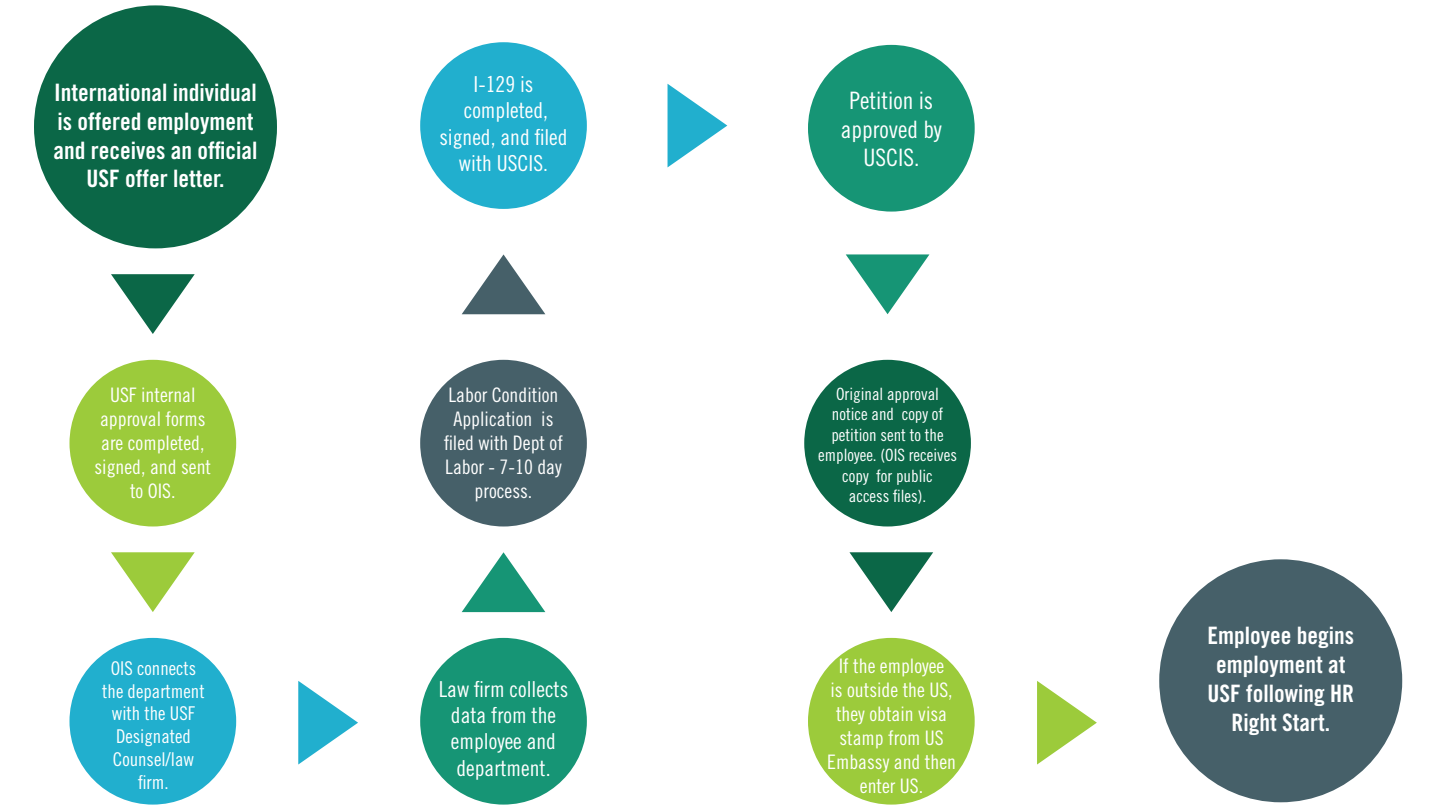
<style>
.page{position:relative;width:1440px;height:810px;background:#fff}
.page>*{position:absolute;margin:0;border:0;box-sizing:border-box;transform-origin:0 0}
.t1{font:24px/28.8px "Trade Gothic LT Std Bd Cn 20";color:#fff;text-align:center}
.t2{font:24px/28.8px "Trade Gothic LT Std Cn 18";color:#fff;text-align:center}
.t3{font:22px/26.4px "Trade Gothic LT Std Cn 18";color:#fff;text-align:center}
.t4{font:20px/24px "Trade Gothic LT Std Cn 18";color:#fff;text-align:center}
.t5{font:19px/22.8px "Trade Gothic LT Std Cn 18";color:#fff;text-align:center}
.t6{font:17px/20.4px "Trade Gothic LT Std Cn 18";color:#fff;text-align:center}
</style>
<div class="page">
<div style="left:34px;top:5px;width:243px;height:243px;background:#0b6747;border-radius:50%"></div>
<div style="left:69px;top:360px;width:167px;height:166px;background:#9ccb3b;border-radius:50%"></div>
<div style="left:69px;top:638px;width:167px;height:167px;background:#21afce;border-radius:50%"></div>
<div style="left:420px;top:638px;width:167px;height:167px;background:#169575;border-radius:50%"></div>
<div style="left:420px;top:360px;width:167px;height:166px;background:#466069;border-radius:50%"></div>
<div style="left:420px;top:42px;width:167px;height:167px;background:#21afce;border-radius:50%"></div>
<div style="left:808px;top:45px;width:167px;height:167px;background:#169575;border-radius:50%"></div>
<div style="left:804px;top:360px;width:167px;height:166px;background:#0b6747;border-radius:50%"></div>
<div style="left:808px;top:638px;width:167px;height:167px;background:#9ccb3b;border-radius:50%"></div>
<div style="left:1159px;top:559px;width:243px;height:243px;background:#466069;border-radius:50%"></div>
<svg style="left:111px;top:274px;width:84px;height:60px"></svg>
<svg style="left:462px;top:254px;width:83px;height:60px"></svg>
<svg style="left:846px;top:254px;width:83px;height:60px"></svg>
<svg style="left:298px;top:681px;width:60px;height:84px"></svg>
<svg style="left:1037px;top:681px;width:60px;height:84px"></svg>
<svg style="left:111px;top:552px;width:84px;height:60px"></svg>
<svg style="left:849px;top:552px;width:84px;height:60px"></svg>
<svg style="left:462px;top:552px;width:83px;height:60px"></svg>
<svg style="left:668px;top:84px;width:59px;height:83px"></svg>
<p class="t1" style="left:54px;top:78px;width:205px">International individual is offered employment and receives an official<br>USF offer letter.</p>
<p class="t4" style="left:95px;top:383px;width:118px">USF internal approval forms are completed, signed, and sent to OIS.</p>
<p class="t5" style="left:102px;top:656px;width:104px">OIS connects the department with the USF<br>Designated<br>Counsel/law firm.</p>
<p class="t3" style="left:439px;top:71px;width:130px">I-129 is completed, signed, and filed with USCIS.</p>
<p class="t2" style="left:841px;top:86px;width:103px">Petition is approved by<br>USCIS.</p>
<p class="t4" style="left:444px;top:383px;width:120px">Labor Condition<br>Application is filed with Dept of<br>Labor - 7-10 day process.</p>
<p class="t6" style="left:836px;top:383px;width:104px">Original approval</p>
<p class="t6" style="left:818px;top:404px;width:140px">notice and copy of petition sent to the employee. (OIS receives copy for public</p>
<p class="t6" style="left:849px;top:485px;width:79px">access files).</p>
<p class="t3" style="left:439px;top:675px;width:131px">Law firm collects data from the employee and department.</p>
<p class="t4" style="left:839px;top:654px;width:107px">If the employee</p>
<p class="t4" style="left:827px;top:678px;width:130px">is outside the US, they obtain visa stamp from US<br>Embassy and then enter US.</p>
<p class="t1" style="left:1207px;top:621px;width:148px">Employee begins employment at<br>USF following HR<br>Right Start.</p>
</div>
